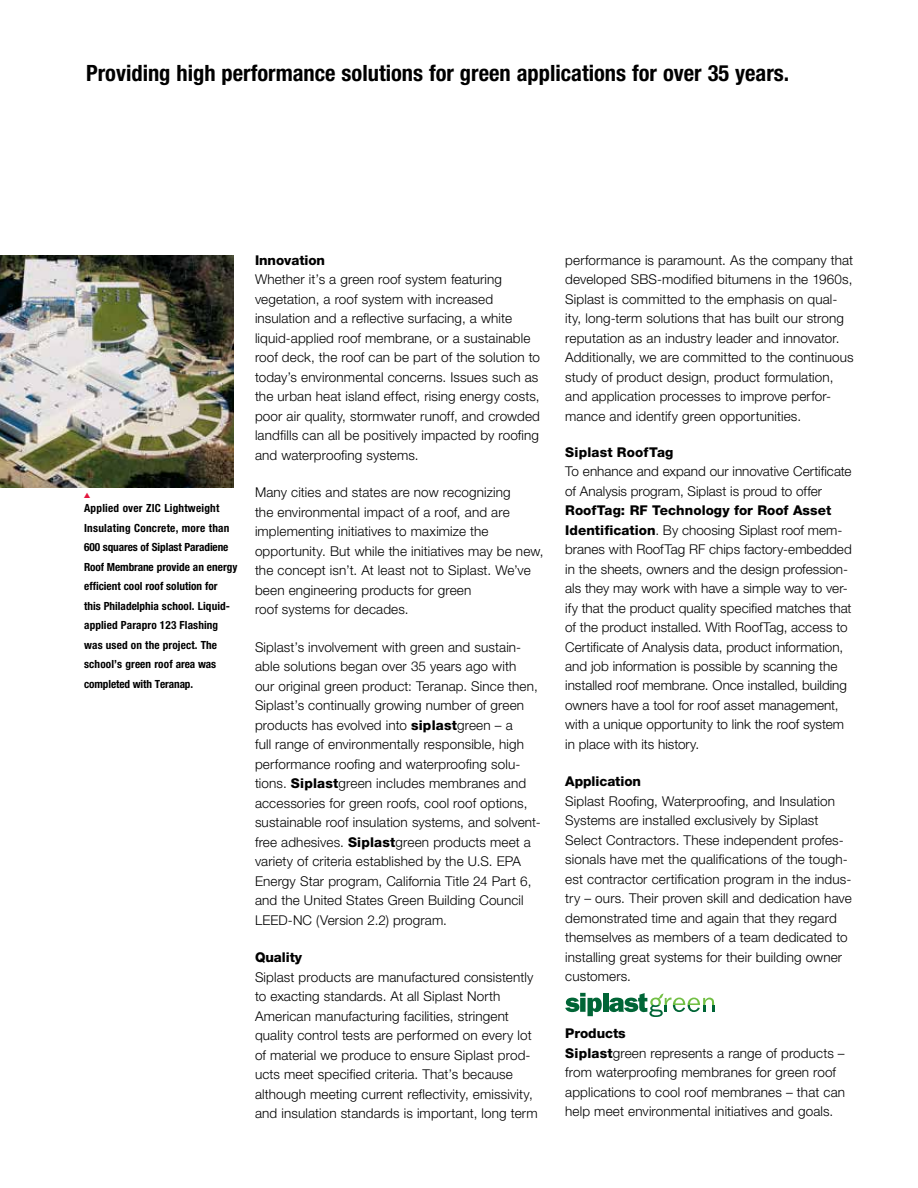
<style>
.page{position:relative;width:918px;height:1188px;background:#fff}
.page>*{position:absolute;margin:0;border:0;box-sizing:border-box;transform-origin:0 0}
.t1{font:700 condensed 22.5px "Helvetica Neue LT Std";color:#000}
.t2{font:300 13.5px/19.5px "Helvetica Neue LT Std";letter-spacing:.01em;color:#000}
.t3{font:800 13.5px "Helvetica Neue LT Std";letter-spacing:-.005em;color:#000}
.t4{font:800 13.5px "Helvetica Neue LT Std";letter-spacing:.015em;color:#000}
.t5{font:700 condensed 11.25px/19.5px "Helvetica Neue LT Std";color:#000}
.s1{font-weight:800}
</style>
<div class="page">
<img style="left:0;top:255px;width:233px;height:233px">
<svg style="left:565px;top:993px;width:37px;height:23px"></svg>
<div style="left:603px;top:993px;width:5px;height:19px;background:#006536"></div>
<svg style="left:609px;top:993px;width:105px;height:24px"></svg>
<h1 class="t1" style="left:86px;top:60px;width:705px">Providing high performance solutions for green applications for over 35 years.</h1>
<p class="t5" style="left:84px;top:499px;width:155px">Applied over ZIC Lightweight<br>Insulating Concrete, more than<br>600 squares of Siplast Paradiene<br>Roof Membrane provide an energy efficient cool roof solution for<br>this Philadelphia school. Liquid&shy;applied Parapro 123 Flashing was used on the project. The school’s green roof area was completed with Teranap.</p>
<p class="t3" style="left:255px;top:252px;width:72px">Innovation</p>
<p class="t2" style="left:255px;top:269px;width:287px">Whether it’s a green roof system featuring vegetation, a roof system with increased insulation and a reflective surfacing, a white liquid-applied roof membrane, or a sustainable roof deck, the roof can be part of the solution to today’s environmental concerns. Issues such as the urban heat island effect, rising energy costs, poor air quality, stormwater runoff, and crowded landfills can all be positively impacted by roofing and waterproofing systems.</p>
<p class="t2" style="left:255px;top:482px;width:290px">Many cities and states are now recognizing<br>the environmental impact of a roof, and are implementing initiatives to maximize the opportunity. But while the initiatives may be new, the concept isn’t. At least not to Siplast. We’ve been engineering products for green<br>roof systems for decades.</p>
<p class="t2" style="left:255px;top:637px;width:287px">Siplast’s involvement with green and sustain&shy;able solutions began over 35 years ago with<br>our original green product: Teranap. Since then, Siplast’s continually growing number of green products has evolved into <span class="s1">siplast</span>green – a<br>full range of environmentally responsible, high performance roofing and waterproofing solu&shy;tions. <span class="s1">Siplast</span>green includes membranes and accessories for green roofs, cool roof options, sustainable roof insulation systems, and solvent&shy;free adhesives. <span class="s1">Siplast</span>green products meet a variety of criteria established by the U.S. EPA Energy Star program, California Title 24 Part 6, and the United States Green Building Council LEED-NC (Version 2.2) program.</p>
<p class="t3" style="left:255px;top:949px;width:49px">Quality</p>
<p class="t2" style="left:255px;top:967px;width:284px">Siplast products are manufactured consistently to exacting standards. At all Siplast North American manufacturing facilities, stringent quality control tests are performed on every lot of material we produce to ensure Siplast prod&shy;ucts meet specified criteria. That’s because although meeting current reflectivity, emissivity, and insulation standards is important, long term</p>
<p class="t2" style="left:565px;top:250px;width:290px">performance is paramount. As the company that developed SBS-modified bitumens in the 1960s, Siplast is committed to the emphasis on qual&shy;ity, long-term solutions that has built our strong reputation as an industry leader and innovator.<br>Additionally, we are committed to the continuous study of product design, product formulation, and application processes to improve perfor&shy;mance and identify green opportunities.</p>
<p class="t4" style="left:565px;top:444px;width:110px">Siplast RoofTag</p>
<p class="t2" style="left:565px;top:461px;width:288px">To enhance and expand our innovative Certificate of Analysis program, Siplast is proud to offer</p>
<p class="t2" style="left:565px;top:500px;width:288px"><span class="s1">RoofTag: RF Technology for Roof Asset Identification</span>. By choosing Siplast roof mem&shy;branes with RoofTag RF chips factory-embedded in the sheets, owners and the design profession&shy;als they may work with have a simple way to ver&shy;ify that the product quality specified matches that of the product installed. With RoofTag, access to Certificate of Analysis data, product information, and job information is possible by scanning the installed roof membrane. Once installed, building owners have a tool for roof asset management, with a unique opportunity to link the roof system in place with its history.</p>
<p class="t3" style="left:565px;top:774px;width:77px">Application</p>
<p class="t2" style="left:565px;top:791px;width:288px">Siplast Roofing, Waterproofing, and Insulation Systems are installed exclusively by Siplast Select Contractors. These independent profes&shy;sionals have met the qualifications of the tough&shy;est contractor certification program in the indus&shy;try – ours. Their proven skill and dedication have demonstrated time and again that they regard themselves as members of a team dedicated to installing great systems for their building owner customers.</p>
<p class="t2" style="left:565px;top:1024px;width:281px"><span class="s1">Products<br>Siplast</span>green represents a range of products – from waterproofing membranes for green roof applications to cool roof membranes – that can help meet environmental initiatives and goals.</p>
</div>
